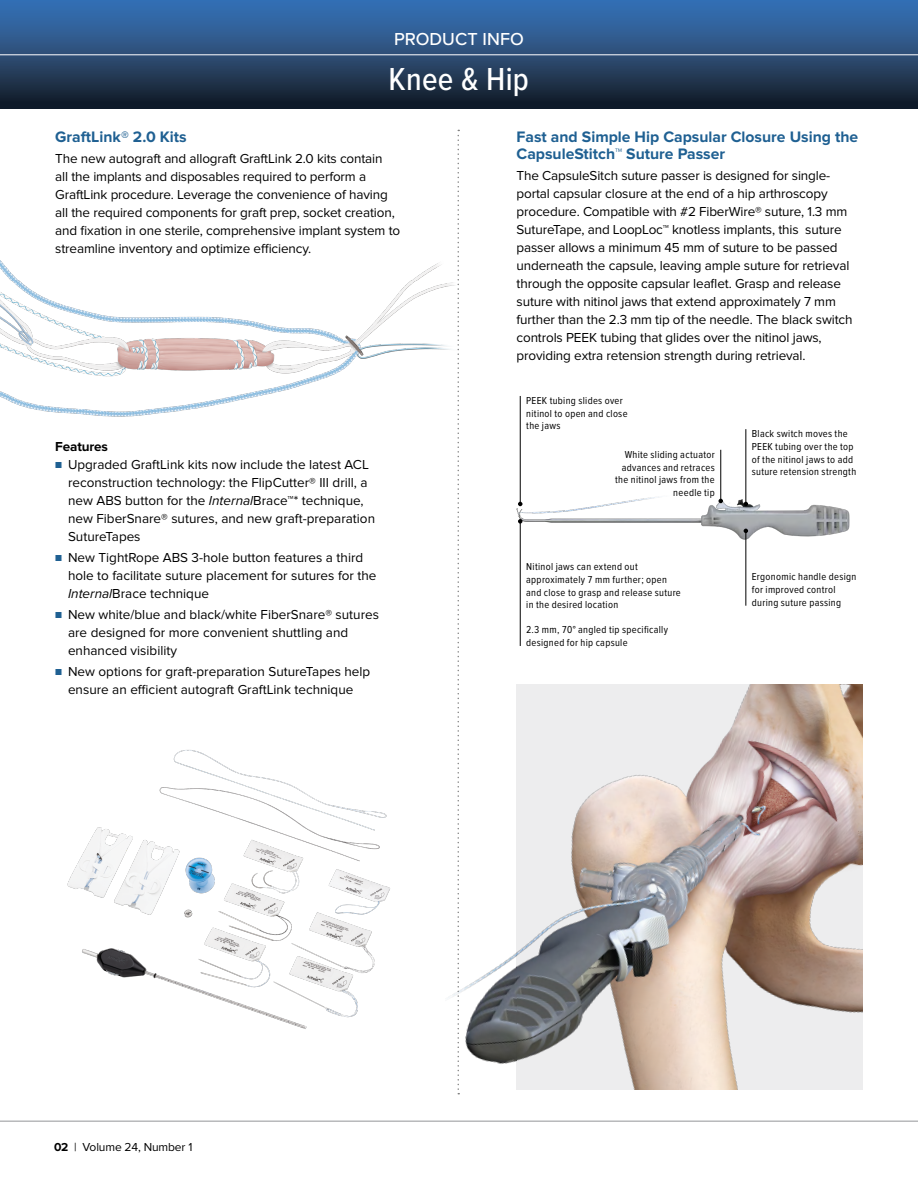
<style>
.page{position:relative;width:918px;height:1188px;background:#fff}
.page>*{position:absolute;margin:0;border:0;box-sizing:border-box;transform-origin:0 0}
.t1{font:500 33px "Proxima Nova Cond";letter-spacing:.01em;color:#fff}
.t2{font:500 18px "Proxima Nova";color:#fff}
.t3{font:700 15.75px/16.5px "Proxima Nova";color:#1f6092}
.t4{font:13.5px/18px "Proxima Nova";letter-spacing:-.01em;color:#000}
.t5{font:700 13.5px "Proxima Nova";letter-spacing:-.01em;color:#000}
.t6{font:12px "Proxima Nova";letter-spacing:-.01em;color:#000}
.t7{font:10.5px/12.6px "Proxima Nova Cond";letter-spacing:.03em;color:#000}
.s1{font-size:10.5px;color:#1f6092}
.s2{font-style:italic}
.s3{font-family:"Proxima Nova"}
.s4{font-weight:700}
</style>
<div class="page">
<img style="left:516px;top:421px;width:334px;height:198px">
<svg style="left:458px;top:130px;width:1px;height:964px"></svg>
<div style="left:0;top:0;width:918px;height:108px;background:linear-gradient(to bottom,#3b78bf,#161e28)"></div>
<hr style="left:0;top:1121px;width:918px;height:1px;background:#939598">
<hr style="left:0;top:54px;width:918px;height:1px;background:#fff">
<hr style="left:745px;top:531px;width:1px;height:75px;background:#000">
<svg style="left:744px;top:529px;width:4px;height:4px"></svg>
<hr style="left:520px;top:521px;width:1px;height:125px;background:#000">
<svg style="left:518px;top:519px;width:4px;height:5px"></svg>
<hr style="left:720px;top:450px;width:1px;height:51px;background:#000">
<svg style="left:719px;top:499px;width:4px;height:4px"></svg>
<hr style="left:520px;top:396px;width:1px;height:108px;background:#000">
<svg style="left:518px;top:502px;width:4px;height:4px"></svg>
<hr style="left:745px;top:429px;width:1px;height:75px;background:#000">
<svg style="left:744px;top:502px;width:4px;height:4px"></svg>
<img style="left:0;top:246px;width:458px;height:183px">
<img style="left:67px;top:750px;width:323px;height:279px">
<img style="left:448px;top:684px;width:415px;height:406px">
<h2 class="t2" style="left:394px;top:26px;width:131px">PRODUCT INFO</h2>
<h1 class="t1" style="left:389px;top:55px;width:142px">Knee &amp; Hip</h1>
<p class="t3" style="left:517px;top:129px;width:343px">Fast and Simple Hip Capsular Closure Using the<br>CapsuleStitch™ Suture Passer</p>
<p class="t4" style="left:517px;top:167px;width:338px">The CapsuleSitch suture passer is designed for single&shy;portal capsular closure at the end of a hip arthroscopy procedure. Compatible with #2 FiberWire® suture, 1.3 mm SutureTape, and LoopLoc™ knotless implants, this suture passer allows a minimum 45 mm of suture to be passed underneath the capsule, leaving ample suture for retrieval through the opposite capsular leaflet. Grasp and release suture with nitinol jaws that extend approximately 7 mm further than the 2.3 mm tip of the needle. The black switch controls PEEK tubing that glides over the nitinol jaws, providing extra retension strength during retrieval.</p>
<p class="t3" style="left:55px;top:129px;width:133px">GraftLink® 2.0 Kits</p>
<p class="t4" style="left:55px;top:150px;width:346px">The new autograft and allograft GraftLink 2.0 kits contain<br>all the implants and disposables required to perform a GraftLink procedure. Leverage the convenience of having all the required components for graft prep, socket creation, and fixation in one sterile, comprehensive implant system to streamline inventory and optimize efficiency.</p>
<p class="t5" style="left:55px;top:439px;width:54px">Features</p>
<p class="t4" style="left:68px;top:456px;width:309px;text-indent:-13px"><span class="s1">■</span> Upgraded GraftLink kits now include the latest ACL reconstruction technology: the FlipCutter® III drill, a new ABS button for the <span class="s2">Internal</span>Brace™* technique, new FiberSnare® sutures, and new graft-preparation SutureTapes</p>
<p class="t4" style="left:68px;top:549px;width:310px;text-indent:-13px"><span class="s1">■</span> New TightRope ABS 3-hole button features a third hole to facilitate suture placement for sutures for the<br><span class="s2">Internal</span>Brace technique</p>
<p class="t4" style="left:68px;top:606px;width:312px;text-indent:-13px"><span class="s1">■</span> New white/blue and black/white FiberSnare® sutures are designed for more convenient shuttling and enhanced visibility</p>
<p class="t4" style="left:55px;top:663px;width:317px;text-align:center"><span class="s1">■</span> New options for graft-preparation SutureTapes help ensure an efficient autograft GraftLink technique</p>
<p class="t7" style="left:526px;top:395px;width:103px">PEEK tubing slides over nitinol to open and close the jaws</p>
<p class="t7" style="left:615px;top:449px;width:101px;text-align:right">White sliding actuator advances and retraces the nitinol jaws from the needle tip</p>
<p class="t7" style="left:526px;top:561px;width:156px">Nitinol jaws can extend out approximately 7 mm further; open and close to grasp and release suture in the desired location</p>
<p class="t7" style="left:526px;top:624px;width:143px">2.3 mm, 70<span class="s3">°</span> angled tip specifically designed for hip capsule</p>
<p class="t7" style="left:752px;top:428px;width:106px">Black switch moves the<br>PEEK tubing over the top of the nitinol jaws to add suture retension strength</p>
<p class="t7" style="left:752px;top:571px;width:106px">Ergonomic handle design for improved control during suture passing</p>
<p class="t6" style="left:54px;top:1140px;width:140px"><span class="s4">02</span> | Volume 24, Number 1</p>
</div>
